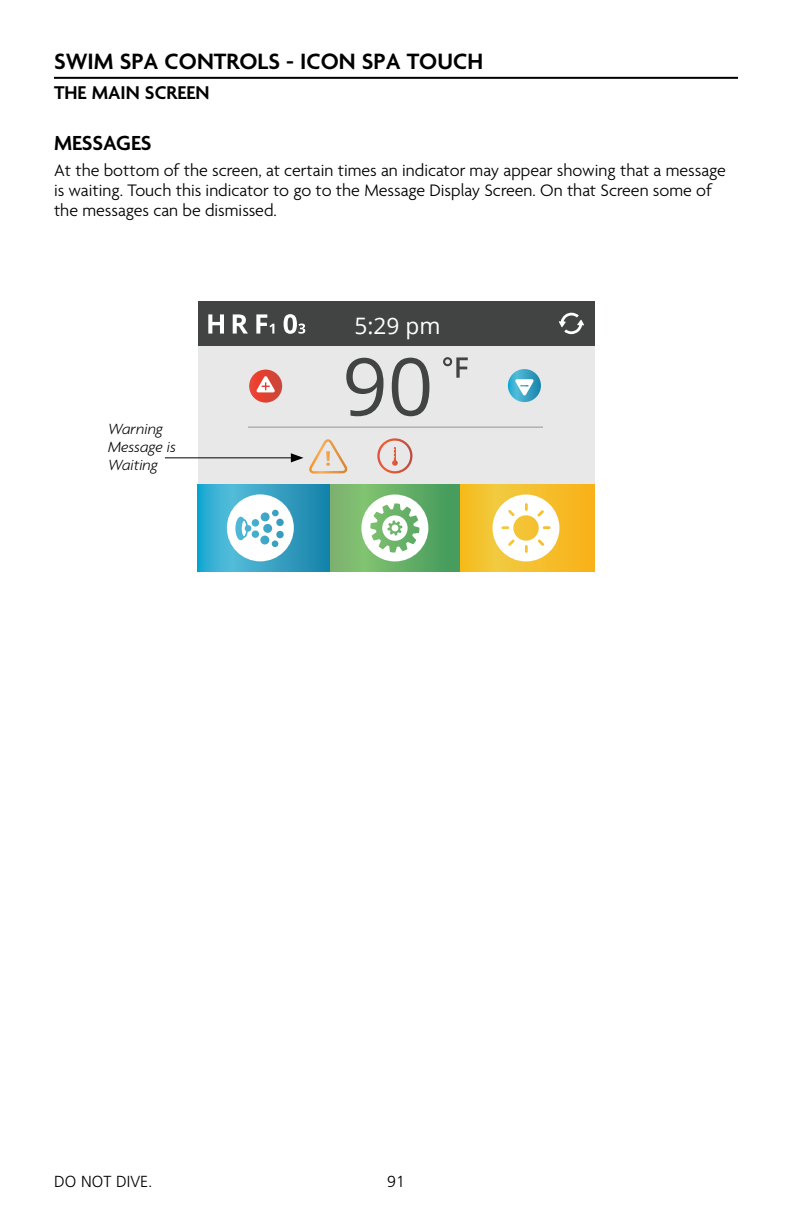
<style>
.page{position:relative;width:792px;height:1224px;background:#fff}
.page>*{position:absolute;margin:0;border:0;box-sizing:border-box;transform-origin:0 0}
.t1{font:79.8px "Open Sans";color:#424343}
.t2{font:600 24px "Agenda";color:#000}
.t3{font:22.8px "Open Sans";color:#fff}
.t4{font:600 22px "Agenda";letter-spacing:-.005em;color:#000}
.t5{font:600 20px "Agenda";color:#000}
.t6{font:300 18px/20px "Agenda";color:#000}
.t7{font:italic 300 16px/18px "Agenda";color:#000}
.t8{font:300 16px "Frutiger LT Std";color:#000}
</style>
<div class="page">
<div style="left:198px;top:302px;width:396px;height:269px;background:#e8e8e8"></div>
<div style="left:198px;top:302px;width:396px;height:44px;background:#424343"></div>
<hr style="left:248px;top:427px;width:295px;height:1px;background:#939598">
<svg style="left:508px;top:369px;width:33px;height:33px"></svg>
<svg style="left:515px;top:379px;width:19px;height:17px"></svg>
<svg style="left:559px;top:312px;width:25px;height:22px"></svg>
<svg style="left:249px;top:370px;width:33px;height:33px"></svg>
<svg style="left:256px;top:376px;width:19px;height:16px"></svg>
<svg style="left:208px;top:314px;width:16px;height:20px"></svg>
<svg style="left:233px;top:314px;width:15px;height:20px"></svg>
<svg style="left:256px;top:314px;width:18px;height:20px"></svg>
<svg style="left:284px;top:314px;width:21px;height:20px"></svg>
<svg style="left:377px;top:438px;width:35px;height:36px"></svg>
<svg style="left:330px;top:485px;width:131px;height:86px;background:#68ad66"></svg>
<svg style="left:198px;top:485px;width:132px;height:86px;background:#2c9ec2"></svg>
<svg style="left:461px;top:485px;width:133px;height:86px;background:#f5bc27"></svg>
<svg style="left:493px;top:495px;width:66px;height:66px;background:#fbe9b8"></svg>
<svg style="left:227px;top:494px;width:67px;height:67px;background:#bae0eb"></svg>
<svg style="left:361px;top:495px;width:67px;height:66px;background:#badbb8"></svg>
<svg style="left:443px;top:357px;width:25px;height:21px"></svg>
<hr style="left:165px;top:457px;width:129px;height:1px;background:#000">
<svg style="left:291px;top:439px;width:57px;height:35px"></svg>
<hr style="left:54px;top:77px;width:684px;height:2px;background:#000">
<h2 class="t2" style="left:54px;top:49px;width:431px">SWIM SPA CONTROLS - ICON SPA TOUCH</h2>
<p class="t5" style="left:54px;top:82px;width:157px">THE MAIN SCREEN</p>
<p class="t4" style="left:54px;top:131px;width:99px">MESSAGES</p>
<p class="t6" style="left:54px;top:161px;width:674px">At the bottom of the screen, at certain times an indicator may appear showing that a message is waiting. Touch this indicator to go to the Message Display Screen. On that Screen some of the messages can be dismissed.</p>
<p class="t3" style="left:355px;top:310px;width:87px">5:29 pm</p>
<p class="t7" style="left:108px;top:420px;width:57px">Warning</p>
<p class="t7" style="left:108px;top:438px;width:69px">Message is<br>Waiting</p>
<h1 class="t1" style="left:342px;top:332px;width:93px">90</h1>
<p class="t8" style="left:54px;top:1172px;width:100px">DO NOT DIVE.</p>
<p class="t8" style="left:383px;top:1172px;width:28px">104</p>
<p class="t8" style="left:387px;top:1172px;width:19px">91</p>
</div>
